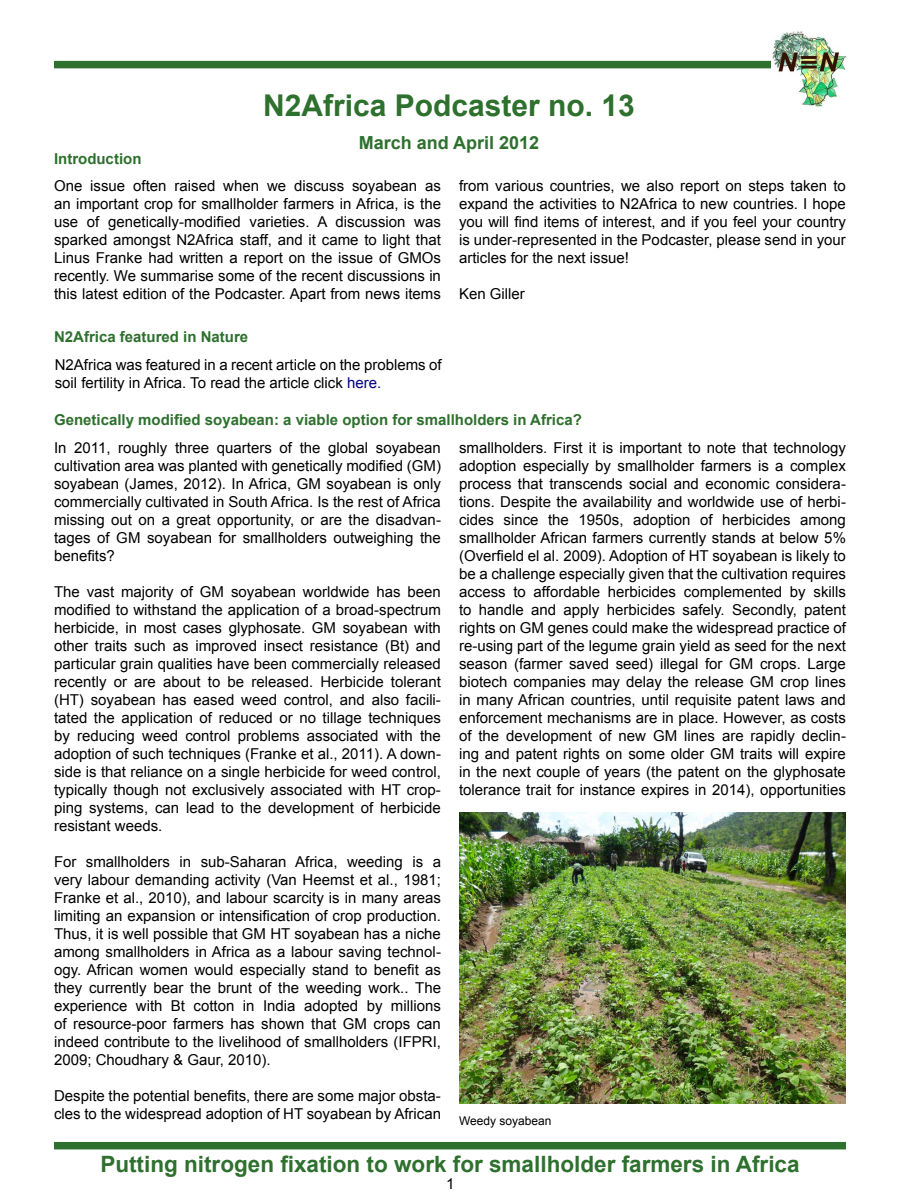
<style>
.page{position:relative;width:900px;height:1200px;background:#fff}
.page>*{position:absolute;margin:0;border:0;box-sizing:border-box;transform-origin:0 0}
.t1{font:700 30px "Arial";color:#2e702e}
.t2{font:700 22.5px "Arial";color:#2e702e}
.t3{font:700 18px "Arial";color:#2e702e}
.t4{font:15px/18px "Arial";color:#000;text-align:justify}
.t5{font:700 15px "Arial";color:#2e702e}
.t6{font:12px "Arial";color:#000}
.s1{color:#000385}
</style>
<div class="page">
<div style="left:54px;top:1142px;width:792px;height:7px;background:#2e702e"></div>
<div style="left:54px;top:61px;width:717px;height:7px;background:#2e702e"></div>
<img style="left:772px;top:31px;width:74px;height:76px">
<img style="left:459px;top:813px;width:387px;height:291px">
<h1 class="t1" style="left:263px;top:86px;width:373px">N2Africa Podcaster no. 13</h1>
<p class="t3" style="left:359px;top:131px;width:182px">March and April 2012</p>
<p class="t5" style="left:54px;top:149px;width:89px">Introduction</p>
<p class="t4" style="left:54px;top:177px;width:389px">One issue often raised when we discuss soyabean as an important crop for smallholder farmers in Africa, is the use of genetically-modified varieties. A discussion was sparked amongst N2Africa staff, and it came to light that Linus Franke had written a report on the issue of GMOs recently. We summarise some of the recent discussions in this latest edition of the Podcaster. Apart from news items</p>
<p class="t5" style="left:54px;top:327px;width:196px">N2Africa featured in Nature</p>
<p class="t4" style="left:55px;top:356px;width:388px">N2Africa was featured in a recent article on the problems of soil fertility in Africa. To read the article click <span class="s1">here.</span></p>
<p class="t4" style="left:459px;top:177px;width:389px">from various countries, we also report on steps taken to expand the activities to N2Africa to new countries. I hope you will find items of interest, and if you feel your country is under-represented in the Podcaster, please send in your articles for the next issue!</p>
<p class="t4" style="left:459px;top:285px;width:67px">Ken Giller</p>
<p class="t5" style="left:54px;top:410px;width:529px">Genetically modified soyabean: a viable option for smallholders in Africa?</p>
<p class="t4" style="left:54px;top:439px;width:388px">In 2011, roughly three quarters of the global soyabean cultivation area was planted with genetically modified (GM) soyabean (James, 2012). In Africa, GM soyabean is only commercially cultivated in South Africa. Is the rest of Africa missing out on a great opportunity, or are the disadvan&shy;tages of GM soyabean for smallholders outweighing the benefits?</p>
<p class="t4" style="left:54px;top:583px;width:388px">The vast majority of GM soyabean worldwide has been modified to withstand the application of a broad-spectrum herbicide, in most cases glyphosate. GM soyabean with other traits such as improved insect resistance (Bt) and particular grain qualities have been commercially released recently or are about to be released. Herbicide tolerant (HT) soyabean has eased weed control, and also facili&shy;tated the application of reduced or no tillage techniques by reducing weed control problems associated with the adoption of such techniques (Franke et al., 2011). A down&shy;side is that reliance on a single herbicide for weed control, typically though not exclusively associated with HT crop&shy;ping systems, can lead to the development of herbicide resistant weeds.</p>
<p class="t4" style="left:54px;top:853px;width:389px">For smallholders in sub-Saharan Africa, weeding is a very labour demanding activity (Van Heemst et al., 1981; Franke et al., 2010), and labour scarcity is in many areas limiting an expansion or intensification of crop production.<br>Thus, it is well possible that GM HT soyabean has a niche among smallholders in Africa as a labour saving technol&shy;ogy. African women would especially stand to benefit as they currently bear the brunt of the weeding work.. The experience with Bt cotton in India adopted by millions of resource-poor farmers has shown that GM crops can indeed contribute to the livelihood of smallholders (IFPRI, 2009; Choudhary &amp; Gaur, 2010).</p>
<p class="t4" style="left:54px;top:1087px;width:389px">Despite the potential benefits, there are some major obsta&shy;cles to the widespread adoption of HT soyabean by African</p>
<p class="t4" style="left:459px;top:439px;width:389px">smallholders. First it is important to note that technology adoption especially by smallholder farmers is a complex process that transcends social and economic considera&shy;tions. Despite the availability and worldwide use of herbi&shy;cides since the 1950s, adoption of herbicides among smallholder African farmers currently stands at below 5% (Overfield el al. 2009). Adoption of HT soyabean is likely to be a challenge especially given that the cultivation requires access to affordable herbicides complemented by skills to handle and apply herbicides safely. Secondly, patent rights on GM genes could make the widespread practice of re-using part of the legume grain yield as seed for the next season (farmer saved seed) illegal for GM crops. Large biotech companies may delay the release GM crop lines in many African countries, until requisite patent laws and enforcement mechanisms are in place. However, as costs of the development of new GM lines are rapidly declin&shy;ing and patent rights on some older GM traits will expire in the next couple of years (the patent on the glyphosate tolerance trait for instance expires in 2014), opportunities</p>
<p class="t6" style="left:459px;top:1113px;width:94px">Weedy soyabean</p>
<h2 class="t2" style="left:100px;top:1149px;width:701px">Putting nitrogen fixation to work for smallholder farmers in Africa</h2>
<p class="t4" style="left:446px;top:1175px;width:10px">1</p>
</div>
